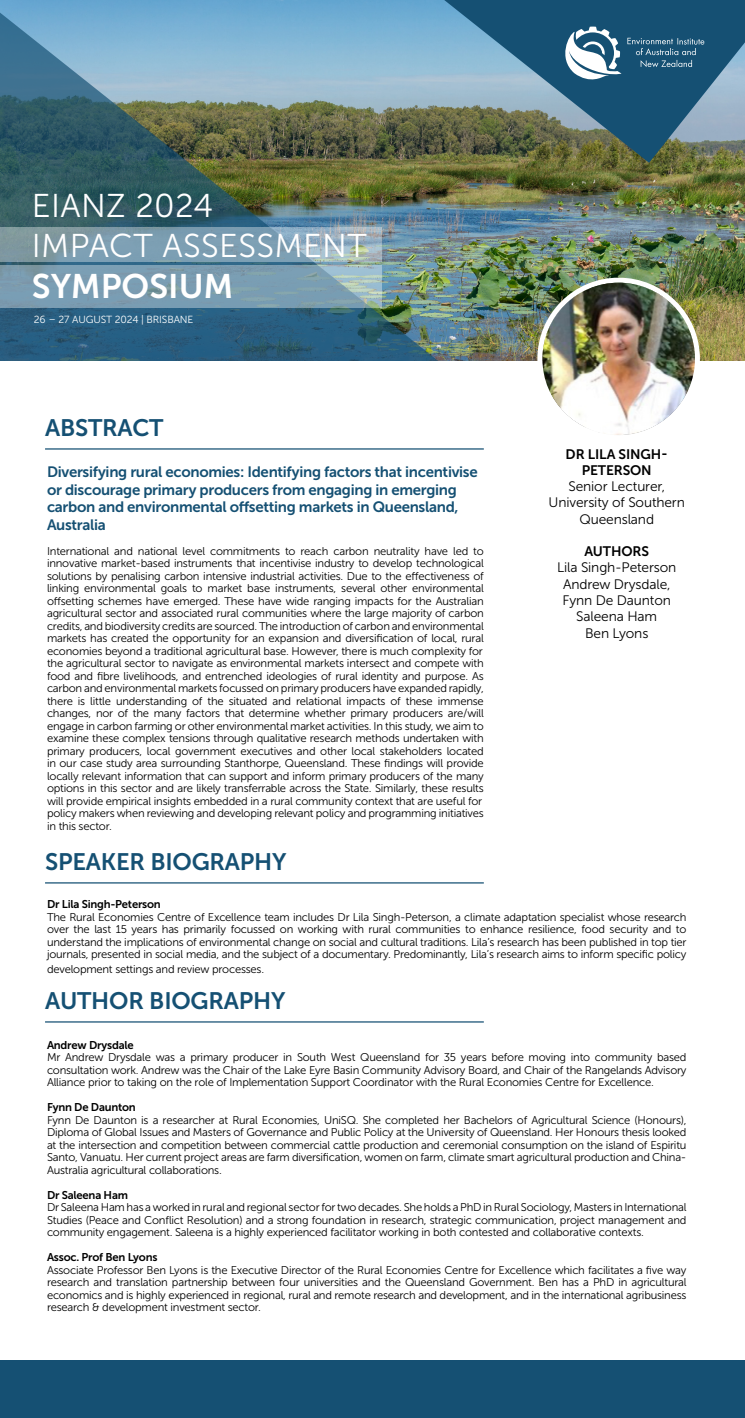
<style>
.page{position:relative;width:745px;height:1418px;background:#fff}
.page>*{position:absolute;margin:0;border:0;box-sizing:border-box;transform-origin:0 0}
.t1{font:34px "Museo Sans 700";color:#fff}
.t2{font:32.88px/40.1px "Museo Sans 300";letter-spacing:.01em;color:#fff}
.t3{font:23.75px "Museo Sans 700";letter-spacing:-.01em;color:#155073}
.t4{font:15px/17.5px "Museo Sans 700";letter-spacing:-.02em;color:#155073}
.t5{font:13.75px/16.2px "Museo Sans 300";letter-spacing:-.01em;color:#000;text-align:center}
.t6{font:13.75px/16.2px "Museo Sans 700";letter-spacing:-.01em;color:#000;text-align:center}
.t7{font:11.25px/12.5px "Museo Sans 300";letter-spacing:-.02em;color:#000;text-align:justify}
.t8{font:11.25px "Museo Sans 700";letter-spacing:-.02em;color:#000}
.t9{font:10.25px "Museo Sans 300";letter-spacing:-.01em;color:#fff}
</style>
<div class="page">
<img style="left:483px;top:163px;width:261px;height:198px">
<img style="left:0;top:0;width:483px;height:361px">
<svg style="left:0;top:227px;width:381px;height:34px;background:#84a1b0"></svg>
<svg style="left:0;top:265px;width:381px;height:42px;background:#7ea0b2"></svg>
<svg style="left:444px;top:0;width:300px;height:163px;background:#4d7380"></svg>
<svg style="left:556px;top:27px;width:65px;height:58px"></svg>
<svg style="left:627px;top:38px;width:77px;height:29px;background:#346785"></svg>
<hr style="left:45px;top:448px;width:438px;height:1px;background:#155073">
<div style="left:0;top:1360px;width:744px;height:57px;background:#155073"></div>
<hr style="left:45px;top:882px;width:438px;height:1px;background:#155073">
<hr style="left:45px;top:1021px;width:438px;height:1px;background:#155073">
<div style="left:537px;top:278px;width:162px;height:162px;border:5px solid #fff;border-radius:50%"></div>
<img style="left:542px;top:283px;width:152px;height:152px;border-radius:76px">
<h2 class="t2" style="left:32px;top:186px;width:336px">EIANZ 2024<br>IMPACT ASSESSMENT</h2>
<h1 class="t1" style="left:32px;top:267px;width:203px">SYMPOSIUM</h1>
<p class="t9" style="left:34px;top:314px;width:161px">26 – 27 AUGUST 2024 | BRISBANE</p>
<h3 class="t3" style="left:45px;top:414px;width:120px">ABSTRACT</h3>
<h3 class="t4" style="left:47px;top:463px;width:432px">Diversifying rural economies: Identifying factors that incentivise or discourage primary producers from engaging in emerging carbon and environmental offsetting markets in Queensland, Australia</h3>
<p class="t7" style="left:47px;top:545px;width:438px;text-align:left">International and national level commitments to reach carbon neutrality have led to innovative market-based instruments that incentivise industry to develop technological solutions by penalising carbon intensive industrial activities. Due to the effectiveness of linking environmental goals to market base instruments, several other environmental offsetting schemes have emerged. These have wide ranging impacts for the Australian agricultural sector and associated rural communities where the large majority of carbon credits, and biodiversity credits are sourced. The introduction of carbon and environmental markets has created the opportunity for an expansion and diversification of local, rural economies beyond a traditional agricultural base. However, there is much complexity for the agricultural sector to navigate as environmental markets intersect and compete with food and fibre livelihoods, and entrenched ideologies of rural identity and purpose. As carbon and environmental markets focussed on primary producers have expanded rapidly, there is little understanding of the situated and relational impacts of these immense changes, nor of the many factors that determine whether primary producers are/will engage in carbon farming or other environmental market activities. In this study, we aim to examine these complex tensions through qualitative research methods undertaken with primary producers, local government executives and other local stakeholders located in our case study area surrounding Stanthorpe, Queensland. These findings will provide locally relevant information that can support and inform primary producers of the many options in this sector and are likely transferrable across the State. Similarly, these results will provide empirical insights embedded in a rural community context that are useful for policy makers when reviewing and developing relevant policy and programming initiatives in this sector.</p>
<p class="t6" style="left:565px;top:446px;width:104px">DR LILA SINGH-<br>PETERSON</p>
<p class="t5" style="left:548px;top:478px;width:138px">Senior Lecturer,<br>University of Southern<br>Queensland</p>
<p class="t6" style="left:584px;top:543px;width:66px">AUTHORS</p>
<p class="t5" style="left:556px;top:559px;width:121px">Lila Singh-Peterson<br>Andrew Drysdale,<br>Fynn De Daunton<br>Saleena Ham<br>Ben Lyons</p>
<h3 class="t3" style="left:45px;top:848px;width:242px">SPEAKER BIOGRAPHY</h3>
<p class="t8" style="left:47px;top:898px;width:115px">Dr Lila Singh-Peterson</p>
<p class="t7" style="left:47px;top:910px;width:640px">The Rural Economies Centre of Excellence team includes Dr Lila Singh-Peterson, a climate adaptation specialist whose research over the last 15 years has primarily focussed on working with rural communities to enhance resilience, food security and to understand the implications of environmental change on social and cultural traditions. Lila’s research has been published in top tier journals, presented in social media, and the subject of a documentary. Predominantly, Lila’s research aims to inform specific policy</p>
<p class="t7" style="left:47px;top:963px;width:218px">development settings and review processes.</p>
<h3 class="t3" style="left:45px;top:987px;width:241px">AUTHOR BIOGRAPHY</h3>
<p class="t8" style="left:47px;top:1038px;width:88px">Andrew Drysdale</p>
<p class="t7" style="left:47px;top:1050px;width:640px">Mr Andrew Drysdale was a primary producer in South West Queensland for 35 years before moving into community based consultation work. Andrew was the Chair of the Lake Eyre Basin Community Advisory Board, and Chair of the Rangelands Advisory Alliance prior to taking on the role of Implementation Support Coordinator with the Rural Economies Centre for Excellence.</p>
<p class="t8" style="left:47px;top:1100px;width:90px">Fynn De Daunton</p>
<p class="t7" style="left:47px;top:1113px;width:640px">Fynn De Daunton is a researcher at Rural Economies, UniSQ. She completed her Bachelors of Agricultural Science (Honours), Diploma of Global Issues and Masters of Governance and Public Policy at the University of Queensland. Her Honours thesis looked at the intersection and competition between commercial cattle production and ceremonial consumption on the island of Espiritu Santo, Vanuatu. Her current project areas are farm diversification, women on farm, climate smart agricultural production and China-Australia agricultural collaborations.</p>
<p class="t8" style="left:47px;top:1188px;width:82px">Dr Saleena Ham</p>
<p class="t7" style="left:47px;top:1200px;width:640px">Dr Saleena Ham has a worked in rural and regional sector for two decades. She holds a PhD in Rural Sociology, Masters in International Studies (Peace and Conflict Resolution) and a strong foundation in research, strategic communication, project management and community engagement. Saleena is a highly experienced facilitator working in both contested and collaborative contexts.</p>
<p class="t8" style="left:47px;top:1250px;width:112px">Assoc. Prof Ben Lyons</p>
<p class="t7" style="left:47px;top:1263px;width:640px">Associate Professor Ben Lyons is the Executive Director of the Rural Economies Centre for Excellence which facilitates a five way research and translation partnership between four universities and the Queensland Government. Ben has a PhD in agricultural economics and is highly experienced in regional, rural and remote research and development, and in the international agribusiness research &amp; development investment sector.</p>
</div>
